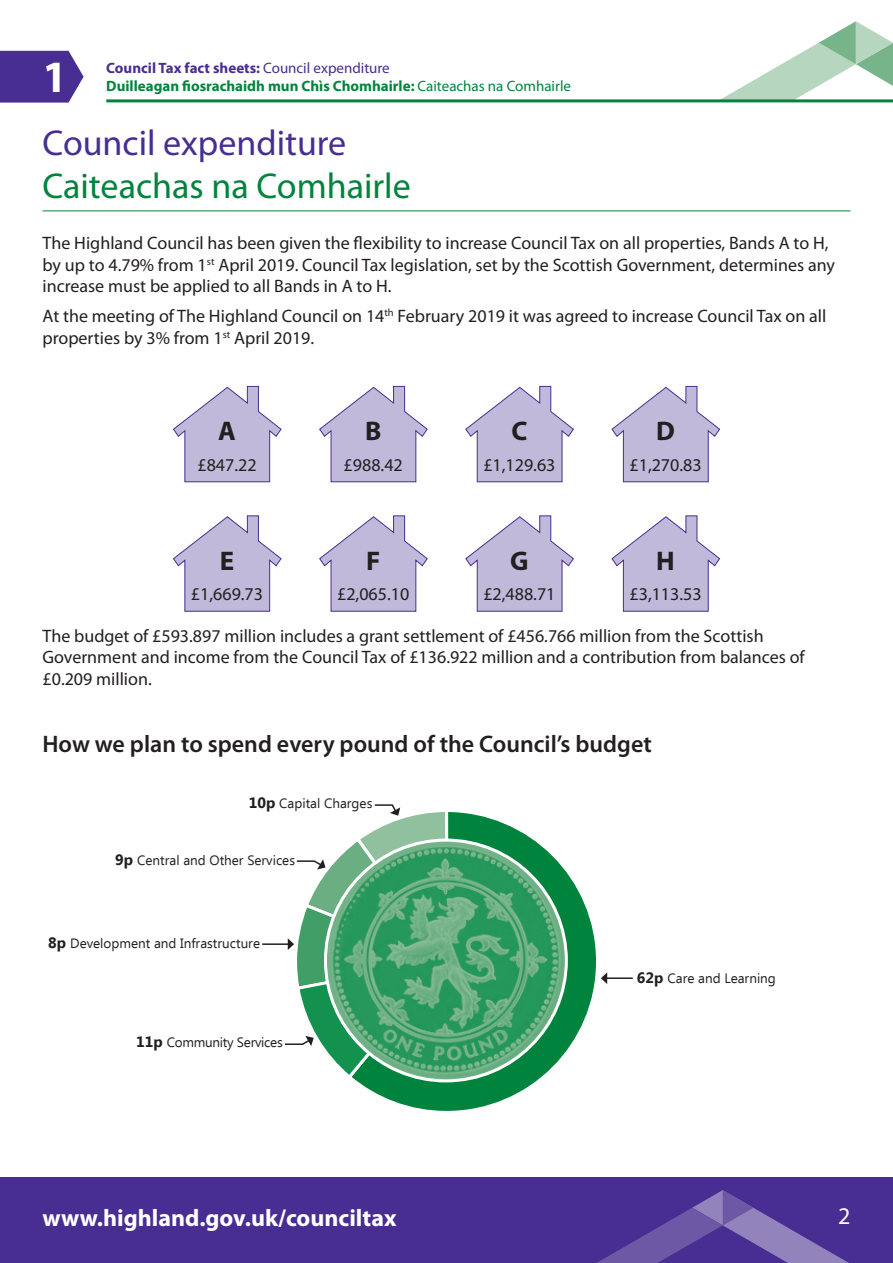
<style>
.page{position:relative;width:893px;height:1263px;background:#fff}
.page>*{position:absolute;margin:0;border:0;box-sizing:border-box;transform-origin:0 0}
.t1{font:700 45px "Myriad Pro";color:#fff}
.t2{font:36px "Myriad Pro";color:#00843d}
.t3{font:36px "Myriad Pro";color:#482e92}
.t4{font:700 27px "Myriad Pro";color:#231f20}
.t5{font:600 24px "Myriad Pro";color:#231f20}
.t6{font:700 24px "Myriad Pro";color:#fff}
.t7{font:24px "Myriad Pro";color:#fff}
.t8{font:18px/21.6px "Myriad Pro";color:#231f20}
.t9{font:700 15px "Myriad Pro";color:#00843d}
.t10{font:700 15px "Myriad Pro";color:#482e92}
.t11{font:13.5px "Ebrima";color:#231f20}
.t12{font:13.5px "Ebrima";letter-spacing:-.02em;color:#231f20}
.s1{font-weight:400}
.s2{font-weight:700;font-size:15px}
</style>
<div class="page">
<svg style="left:721px;top:21px;width:172px;height:78px"></svg>
<div style="left:0;top:1178px;width:893px;height:85px;background:#482e92"></div>
<svg style="left:597px;top:1190px;width:252px;height:73px"></svg>
<hr style="left:106px;top:99px;width:787px;height:3px;background:#00843d">
<svg style="left:0;top:51px;width:84px;height:52px;background:#5a439d"></svg>
<hr style="left:43px;top:211px;width:807px;height:1px;background:#00843d">
<svg style="left:173px;top:386px;width:108px;height:96px"></svg>
<svg style="left:319px;top:402px;width:35px;height:80px"></svg>
<svg style="left:465px;top:386px;width:109px;height:96px"></svg>
<svg style="left:611px;top:386px;width:109px;height:96px"></svg>
<svg style="left:173px;top:515px;width:108px;height:97px"></svg>
<svg style="left:319px;top:531px;width:35px;height:81px"></svg>
<svg style="left:465px;top:515px;width:109px;height:97px"></svg>
<svg style="left:611px;top:515px;width:109px;height:97px"></svg>
<svg style="left:357px;top:812px;width:239px;height:299px"></svg>
<svg style="left:354px;top:99px;width:96px;height:513px"></svg>
<img style="left:325px;top:840px;width:241px;height:241px;border-radius:50%">
<hr style="left:606px;top:977px;width:27px;height:2px;background:#231f20">
<svg style="left:601px;top:972px;width:6px;height:12px"></svg>
<hr style="left:262px;top:943px;width:26px;height:2px;background:#231f20">
<svg style="left:283px;top:804px;width:174px;height:277px"></svg>
<p class="t10" style="left:106px;top:62px;width:285px">Council Tax fact sheets: <span class="s1">Council expenditure</span></p>
<h1 class="t1" style="left:43px;top:59px;width:26px">1</h1>
<p class="t9" style="left:106px;top:80px;width:466px">Duilleagan fiosrachaidh mun Chìs Chomhairle: <span class="s1">Caiteachas na Comhairle</span></p>
<h2 class="t3" style="left:43px;top:129px;width:305px">Council expenditure</h2>
<h2 class="t2" style="left:43px;top:172px;width:370px">Caiteachas na Comhairle</h2>
<p class="t8" style="left:43px;top:234px;width:794px">The Highland Council has been given the flexibility to increase Council Tax on all properties, Bands A to H, by up to 4.79% from 1<sup>st</sup> April 2019. Council Tax legislation, set by the Scottish Government, determines any increase must be applied to all Bands in A to H.</p>
<p class="t8" style="left:43px;top:307px;width:785px">At the meeting of The Highland Council on 14<sup>th</sup> February 2019 it was agreed to increase Council Tax on all properties by 3% from 1<sup>st</sup> April 2019.</p>
<h3 class="t4" style="left:218px;top:421px;width:19px">A</h3>
<p class="t8" style="left:197px;top:455px;width:61px">£847.22</p>
<h3 class="t4" style="left:365px;top:421px;width:18px">B</h3>
<p class="t8" style="left:344px;top:455px;width:61px">£988.42</p>
<h3 class="t4" style="left:511px;top:421px;width:18px">C</h3>
<p class="t8" style="left:483px;top:455px;width:74px">£1,129.63</p>
<h3 class="t4" style="left:656px;top:421px;width:20px">D</h3>
<p class="t8" style="left:629px;top:455px;width:74px">£1,270.83</p>
<h3 class="t4" style="left:510px;top:550px;width:20px">G</h3>
<p class="t8" style="left:483px;top:585px;width:74px">£2,488.71</p>
<h3 class="t4" style="left:656px;top:550px;width:20px">H</h3>
<p class="t8" style="left:629px;top:585px;width:74px">£3,113.53</p>
<p class="t8" style="left:43px;top:626px;width:764px">The budget of £593.897 million includes a grant settlement of £456.766 million from the Scottish<br>Government and income from the Council Tax of £136.922 million and a contribution from balances of £0.209 million.</p>
<h3 class="t4" style="left:220px;top:550px;width:16px">E</h3>
<p class="t8" style="left:191px;top:585px;width:74px">£1,669.73</p>
<h3 class="t4" style="left:366px;top:550px;width:16px">F</h3>
<p class="t8" style="left:337px;top:585px;width:74px">£2,065.10</p>
<h3 class="t5" style="left:43px;top:735px;width:611px">How we plan to spend every pound of the Council’s budget</h3>
<p class="t11" style="left:249px;top:794px;width:125px"><span class="s2">10p</span> Capital Charges</p>
<p class="t11" style="left:115px;top:850px;width:181px"><span class="s2">9p</span> Central and Other Services</p>
<p class="t11" style="left:48px;top:933px;width:213px"><span class="s2">8p</span> Development and Infrastructure</p>
<p class="t12" style="left:136px;top:1032px;width:148px"><span class="s2">11p</span> Community Services</p>
<p class="t11" style="left:637px;top:969px;width:141px"><span class="s2">62p</span> Care and Learning</p>
<h3 class="t6" style="left:43px;top:1209px;width:355px">www.highland.gov.uk/counciltax</h3>
<h3 class="t7" style="left:838px;top:1207px;width:14px">2</h3>
</div>
